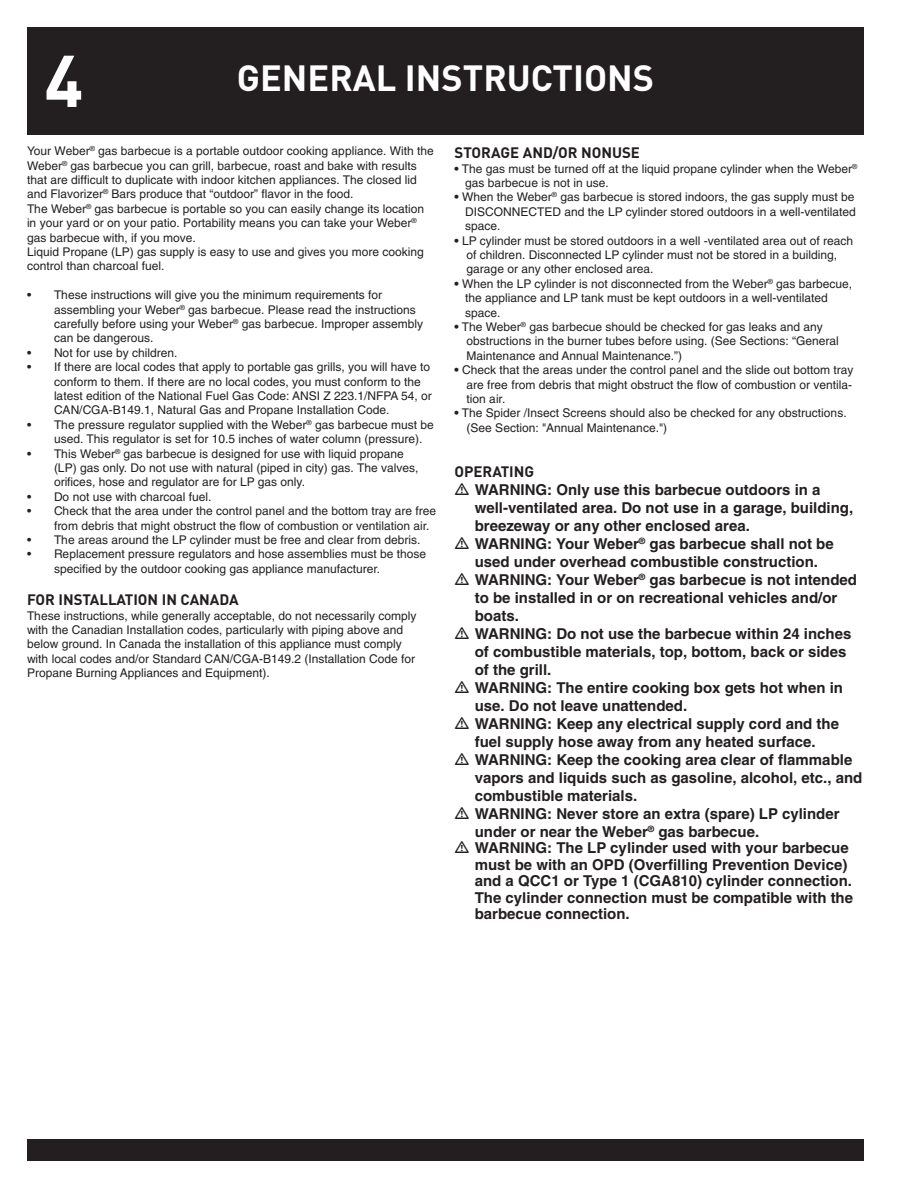
<style>
.page{position:relative;width:918px;height:1188px;background:#fff}
.page>*{position:absolute;margin:0;border:0;box-sizing:border-box;transform-origin:0 0}
.t1{font:72px "DI Nkerned";color:#fff}
.t2{font:36px "DI Nkerned";color:#fff}
.t3{font:700 15px/18px "Helvetica";color:#231f20}
.t4{font:15px "DI Nkerned";color:#231f20}
.t5{font:12px/14.4px "Helvetica";color:#231f20}
.s1{font-weight:700}
</style>
<div class="page">
<div style="left:27px;top:27px;width:837px;height:108px;background:#231f20"></div>
<div style="left:27px;top:1139px;width:837px;height:22px;background:#231f20"></div>
<h1 class="t1" style="left:44px;top:56px;width:41px">4</h1>
<h2 class="t2" style="left:237px;top:66px;width:419px">GENERAL INSTRUCTIONS</h2>
<p class="t5" style="left:27px;top:145px;width:408px">Your Weber<sup>®</sup> gas barbecue is a portable outdoor cooking appliance. With the Weber<sup>®</sup> gas barbecue you can grill, barbecue, roast and bake with results that are difficult to duplicate with indoor kitchen appliances. The closed lid and Flavorizer<sup>®</sup> Bars produce that “outdoor” flavor in the food.<br>The Weber<sup>®</sup> gas barbecue is portable so you can easily change its location in your yard or on your patio. Portability means you can take your Weber<sup>® </sup>gas barbecue with, if you move.<br>Liquid Propane (LP) gas supply is easy to use and gives you more cooking control than charcoal fuel.</p>
<p class="t5" style="left:54px;top:289px;width:371px;text-indent:-27px">• These instructions will give you the minimum requirements for assembling your Weber<sup>®</sup> gas barbecue. Please read the instructions carefully before using your Weber<sup>®</sup> gas barbecue. Improper assembly can be dangerous.</p>
<p class="t5" style="left:27px;top:346px;width:152px">• Not for use by children.</p>
<p class="t5" style="left:54px;top:361px;width:379px;text-indent:-27px">• If there are local codes that apply to portable gas grills, you will have to conform to them. If there are no local codes, you must conform to the latest edition of the National Fuel Gas Code: ANSI Z 223.1/NFPA 54, or CAN/CGA-B149.1, Natural Gas and Propane Installation Code.</p>
<p class="t5" style="left:54px;top:418px;width:381px;text-indent:-27px">• The pressure regulator supplied with the Weber<sup>®</sup> gas barbecue must be used. This regulator is set for 10.5 inches of water column (pressure).</p>
<p class="t5" style="left:54px;top:447px;width:366px;text-indent:-27px">• This Weber<sup>®</sup> gas barbecue is designed for use with liquid propane (LP) gas only. Do not use with natural (piped in city) gas. The valves, orifices, hose and regulator are for LP gas only.</p>
<p class="t5" style="left:27px;top:490px;width:186px">• Do not use with charcoal fuel.</p>
<p class="t5" style="left:54px;top:505px;width:384px;text-indent:-27px">• Check that the area under the control panel and the bottom tray are free from debris that might obstruct the flow of combustion or ventilation air.</p>
<p class="t5" style="left:27px;top:534px;width:395px">• The areas around the LP cylinder must be free and clear from debris.</p>
<p class="t5" style="left:54px;top:548px;width:374px;text-indent:-27px">• Replacement pressure regulators and hose assemblies must be those specified by the outdoor cooking gas appliance manufacturer.</p>
<p class="t4" style="left:27px;top:594px;width:213px">FOR INSTALLATION IN CANADA</p>
<p class="t5" style="left:27px;top:609px;width:391px">These instructions, while generally acceptable, do not necessarily comply with the Canadian Installation codes, particularly with piping above and below ground. In Canada the installation of this appliance must comply with local codes and/or Standard CAN/CGA-B149.2 (Installation Code for Propane Burning Appliances and Equipment).</p>
<p class="t4" style="left:454px;top:148px;width:187px">STORAGE AND/OR NONUSE</p>
<p class="t5" style="left:465px;top:162px;width:394px;text-indent:-11px"><span class="s1">•</span> The gas must be turned off at the liquid propane cylinder when the Weber<sup>® </sup>gas barbecue is not in use.</p>
<p class="t5" style="left:465px;top:191px;width:392px;text-align:justify;text-indent:-11px"><span class="s1">•</span> When the Weber<sup>®</sup> gas barbecue is stored indoors, the gas supply must be DISCONNECTED and the LP cylinder stored outdoors in a well-ventilated space.</p>
<p class="t5" style="left:467px;top:234px;width:388px;text-indent:-12px"><span class="s1">•</span> LP cylinder must be stored outdoors in a well -ventilated area out of reach of children. Disconnected LP cylinder must not be stored in a building, garage or any other enclosed area.</p>
<p class="t5" style="left:465px;top:278px;width:388px;text-indent:-11px"><span class="s1">•</span> When the LP cylinder is not disconnected from the Weber<sup>®</sup> gas barbecue, the appliance and LP tank must be kept outdoors in a well-ventilated space.</p>
<p class="t5" style="left:467px;top:321px;width:374px;text-indent:-12px"><span class="s1">•</span> The Weber<sup>®</sup> gas barbecue should be checked for gas leaks and any obstructions in the burner tubes before using. (See Sections: “General<br>Maintenance and Annual Maintenance.”)</p>
<p class="t5" style="left:467px;top:364px;width:388px;text-indent:-12px"><span class="s1">•</span> Check that the areas under the control panel and the slide out bottom tray are free from debris that might obstruct the flow of combustion or ventila&shy;tion air.</p>
<p class="t5" style="left:467px;top:407px;width:382px;text-indent:-12px"><span class="s1">•</span> The Spider /Insect Screens should also be checked for any obstructions. (See Section: "Annual Maintenance.")</p>
<p class="t4" style="left:454px;top:466px;width:81px">OPERATING</p>
<p class="t3" style="left:475px;top:482px;width:389px">WARNING: Only use this barbecue outdoors in a well-ventilated area. Do not use in a garage, building, breezeway or any other enclosed area.<br>WARNING: Your Weber<sup>®</sup> gas barbecue shall not be used under overhead combustible construction.<br>WARNING: Your Weber<sup>®</sup> gas barbecue is not intended to be installed in or on recreational vehicles and/or boats.<br>WARNING: Do not use the barbecue within 24 inches of combustible materials, top, bottom, back or sides of the grill.<br>WARNING: The entire cooking box gets hot when in use. Do not leave unattended.<br>WARNING: Keep any electrical supply cord and the fuel supply hose away from any heated surface.<br>WARNING: Keep the cooking area clear of flammable vapors and liquids such as gasoline, alcohol, etc., and combustible materials.<br>WARNING: Never store an extra (spare) LP cylinder under or near the Weber<sup>®</sup> gas barbecue.</p>
<p class="t3" style="left:475px;top:841px;width:380px;line-height:16.5px">WARNING: The LP cylinder used with your barbecue must be with an OPD (Overfilling Prevention Device) and a QCC1 or Type 1 (CGA810) cylinder connection.<br>The cylinder connection must be compatible with the barbecue connection.</p>
</div>
